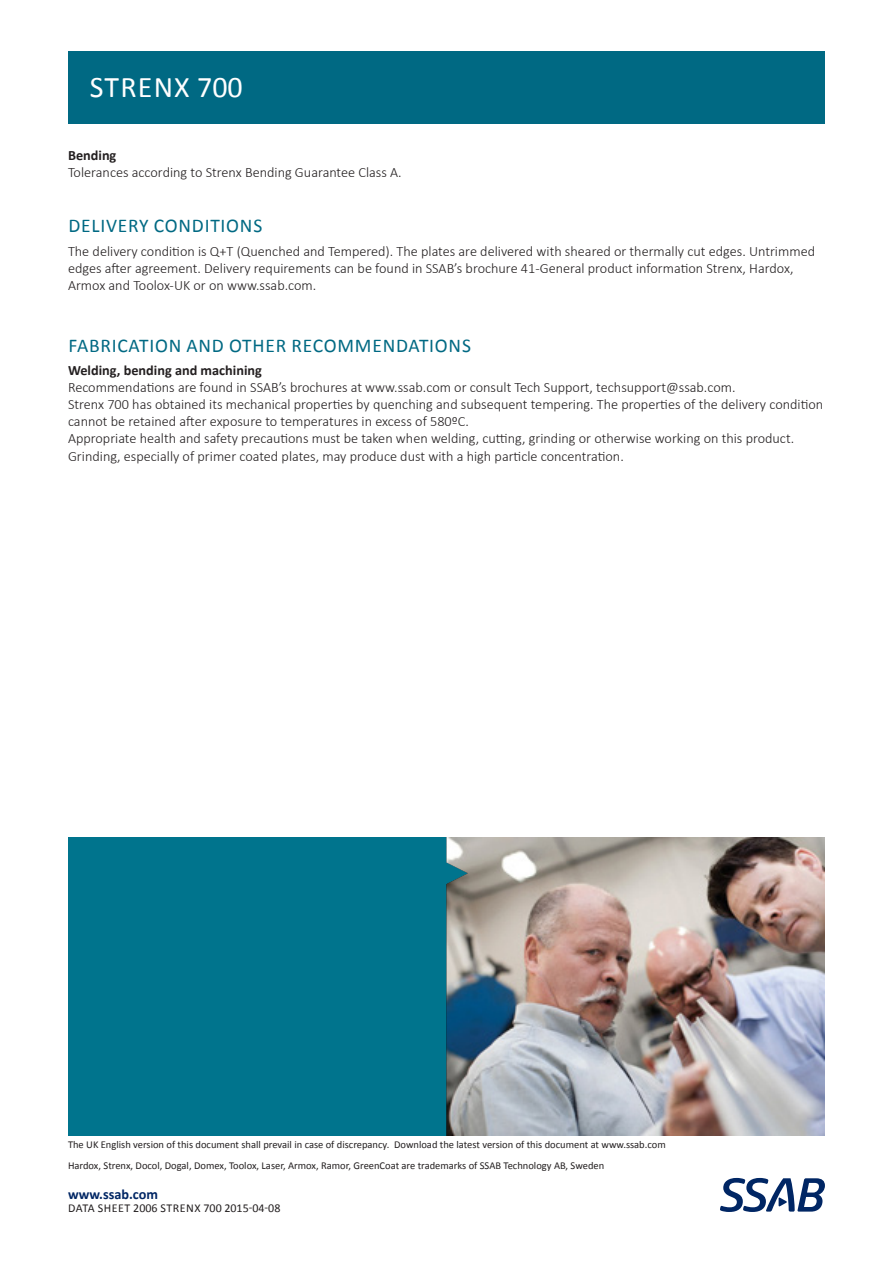
<style>
.page{position:relative;width:893px;height:1263px;background:#fff}
.page>*{position:absolute;margin:0;border:0;box-sizing:border-box;transform-origin:0 0}
.t1{font:30px "Calibri";color:#fff}
.SSAB_subhead_ALL_CAP{font:19.5px "Calibri";letter-spacing:.04em;color:#006983}
.SSAB_text_HermesFB_T{font:300 14.25px/17.1px "Calibri";color:#231f20}
.SSAB_text_HermesFB_T-2{font:700 14.25px "Calibri";color:#231f20}
.t2{font:700 14.25px "Calibri";color:#002664}
.SSAB_subhead_black_H{font:700 14.25px "Calibri";color:#231f20}
.t3{font:12px "Calibri";color:#231f20}
.t4{font:10.5px "Calibri";color:#231f20}
</style>
<div class="page">
<svg style="left:720px;top:1178px;width:105px;height:34px"></svg>
<div style="left:68px;top:51px;width:757px;height:73px;background:#006983"></div>
<img style="left:68px;top:838px;width:757px;height:297px">
<h1 class="t1" style="left:90px;top:66px;width:33px">Stren</h1>
<h1 class="t1" style="left:174px;top:66px;width:70px">x 700</h1>
<p class="SSAB_subhead_black_H" style="left:68px;top:145px;width:50px">Bending</p>
<p class="SSAB_text_HermesFB_T" style="left:68px;top:163px;width:335px">Tolerances according to Strenx Bending Guarantee Class A.</p>
<p class="SSAB_subhead_ALL_CAP" style="left:68px;top:212px;width:183px">DELIVERY CON DITIONS</p>
<p class="SSAB_text_HermesFB_T" style="left:68px;top:242px;width:749px">The delivery condition is Q+T (Quenched and Tempered). The plates are delivered with sheared or thermally cut edges. Untrimmed edges after agreement. Delivery requirements can be found in SSAB’s brochure 41-General product information Strenx, Hardox,<br>Armox and Toolox-UK or on www.ssab.com.</p>
<p class="SSAB_subhead_ALL_CAP" style="left:68px;top:331px;width:404px">FABRICATION AND OTHER RECOMMENDATIONS</p>
<p class="SSAB_text_HermesFB_T-2" style="left:68px;top:360px;width:195px">Welding, bending and machining</p>
<p class="SSAB_text_HermesFB_T" style="left:68px;top:379px;width:669px">Recommendations are found in SSAB’s brochures at www.ssab.com or consult Tech Support, techsupport@ssab.com.</p>
<p class="SSAB_text_HermesFB_T" style="left:68px;top:396px;width:757px">Strenx 700 has obtained its mechanical properties by quenching and subsequent tempering. The properties of the delivery condition cannot be retained after exposure to temperatures in excess of 580ºC.</p>
<p class="SSAB_text_HermesFB_T" style="left:68px;top:430px;width:728px">Appropriate health and safety precautions must be taken when welding, cutting, grinding or otherwise working on this product.<br>Grinding, especially of primer coated plates, may produce dust with a high particle concentration.</p>
<p class="t4" style="left:68px;top:1137px;width:599px">The UK English version of this document shall prevail in case of discrepancy. Download the latest version of this document at www.ssab.com</p>
<p class="t4" style="left:68px;top:1159px;width:538px">H ardox, Strenx, Docol, Dogal, Domex, Toolox, Laser, Armox, Ramor, GreenCoat are trademarks of SSAB Technology AB, Sweden</p>
<p class="t2" style="left:68px;top:1184px;width:92px">www.ssab.com</p>
<p class="t3" style="left:68px;top:1199px;width:214px">Data sheet 2006 Strenx 700 2015-04-08</p>
</div>
